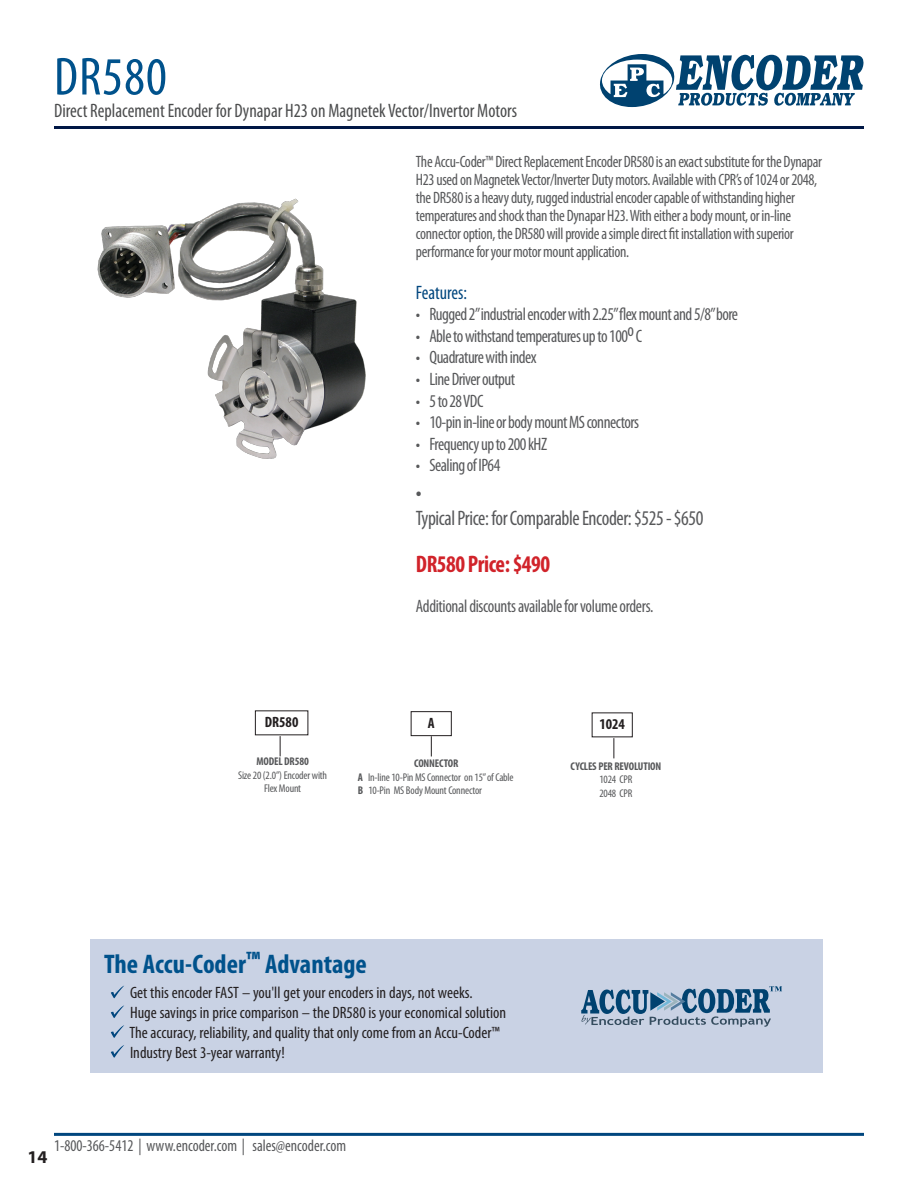
<style>
.page{position:relative;width:918px;height:1188px;background:#fff}
.page>*{position:absolute;margin:0;border:0;box-sizing:border-box;transform-origin:0 0}
.Heading_1{font:condensed 54px "Myriad Pro";letter-spacing:.02em;color:#00528c}
.t1{font:700 condensed 27px "Myriad Pro";color:#00528c}
.Body{font:700 condensed 24px "Myriad Pro";letter-spacing:-.02em;color:#d1232a;scale:.95 1}
.Body-2{font:condensed 24px "Myriad Pro";color:#57585a;scale:.95 1}
.Body-3{font:condensed 21px "Myriad Pro";letter-spacing:-.02em;color:#57585a;scale:.95 1}
.Intro_Body{font:condensed 19.5px "Myriad Pro";color:#4b4c4d;scale:.95 1}
.Heading_3{font:condensed 19.5px "Myriad Pro";color:#00467e;scale:.94 1}
.Body-4{font:condensed 18px "Myriad Pro";letter-spacing:-.03em;color:#57585a;scale:.95 1}
.Folio_Left{font:700 18px "Myriad Pro";color:#231f20}
.Body-5{font:condensed 16.5px/18px "Myriad Pro";letter-spacing:-.02em;color:#57585a;scale:.95 1}
.t2{font:condensed 16.5px "Myriad Pro";color:#231f20}
.Body-6{font:condensed 16.5px "Myriad Pro";color:#57585a;scale:.95 1}
.t3{font:700 condensed 15px "Myriad Pro";color:#231f20}
.t4{font:condensed 11.25px "Myriad Pro";letter-spacing:-.015em;color:#57585a}
.t5{font:700 condensed 11.25px "Myriad Pro";letter-spacing:-.015em;color:#57585a}
.s1{font-weight:700}
</style>
<div class="page">
<hr style="left:54px;top:1133px;width:810px;height:3px;background:#00467e">
<svg style="left:600px;top:54px;width:264px;height:53px"></svg>
<svg style="left:280px;top:736px;width:1px;height:20px"></svg>
<svg style="left:431px;top:736px;width:1px;height:20px"></svg>
<svg style="left:614px;top:738px;width:1px;height:20px"></svg>
<div style="left:411px;top:711px;width:41px;height:25px;border:1px solid #231f20"></div>
<hr style="left:54px;top:126px;width:810px;height:3px;background:#001745">
<img style="left:97px;top:198px;width:269px;height:261px">
<div style="left:91px;top:939px;width:732px;height:133px;background:#c9d2e4"></div>
<svg style="left:111px;top:985px;width:13px;height:13px"></svg>
<svg style="left:111px;top:1005px;width:13px;height:13px"></svg>
<svg style="left:111px;top:1025px;width:13px;height:13px"></svg>
<svg style="left:111px;top:1045px;width:13px;height:13px"></svg>
<svg style="left:581px;top:986px;width:201px;height:41px"></svg>
<p class="Heading_1" style="left:54px;top:44px;width:114px">DR580</p>
<p class="Intro_Body" style="left:54px;top:99px;width:489px">Direct Replacement Encoder for Dynapar H23 on Magnetek Vector/Invertor Motors</p>
<p class="Body-5" style="left:416px;top:152px;width:429px">The Accu-Coder™ Direct Replacement Encoder DR580 is an exact substitute for the Dynapar H23 used on Magnetek Vector/Inverter Duty motors. Available with CPR’s of 1024 or 2048, the DR580 is a heavy duty, rugged industrial encoder capable of withstanding higher temperatures and shock than the Dynapar H23. With either a body mount, or in-line connector option, the DR580 will provide a simple direct fit installation with superior performance for your motor mount application.</p>
<p class="Heading_3" style="left:416px;top:280px;width:56px">Features:</p>
<p class="Body-4" style="left:416px;top:303px;width:341px">• Rugged 2” industrial encoder with 2.25” flex mount and 5/8” bore</p>
<p class="Body-4" style="left:416px;top:325px;width:240px">• Able to withstand temperatures up to 100o C</p>
<p class="Body-4" style="left:416px;top:347px;width:128px">• Quadrature with index</p>
<p class="Body-4" style="left:416px;top:368px;width:106px">• Line Driver output</p>
<p class="Body-4" style="left:416px;top:390px;width:73px">• 5 to 28 VDC</p>
<p class="Body-4" style="left:416px;top:411px;width:236px">• 10-pin in-line or body mount MS connectors</p>
<p class="Body-4" style="left:416px;top:433px;width:140px">• Frequency up to 200 kHZ</p>
<p class="Body-4" style="left:416px;top:455px;width:90px">• Sealing of IP64</p>
<p class="Body-2" style="left:416px;top:478px;width:8px">•</p>
<p class="Body-3" style="left:416px;top:506px;width:304px">Typical Price: for Comparable Encoder: $525 - $650</p>
<p class="Body" style="left:416px;top:549px;width:143px">DR580 Price: $490</p>
<p class="Body-4" style="left:416px;top:595px;width:251px">Additional discounts available for volume orders.</p>
<p class="t3" style="left:265px;top:713px;width:35px">DR580</p>
<p class="t3" style="left:428px;top:713px;width:8px">A</p>
<p class="t5" style="left:414px;top:757px;width:46px">CONNECTOR</p>
<p class="t4" style="left:358px;top:770px;width:157px"><span class="s1">A</span> In-line 10-Pin MS Connector on 15” of Cable</p>
<p class="t4" style="left:358px;top:784px;width:126px"><span class="s1">B</span> 10-Pin MS Body Mount Connector</p>
<p class="t5" style="left:257px;top:754px;width:54px">MODEL DR580</p>
<p class="t4" style="left:238px;top:768px;width:91px">Size 20 (2.0”) Encoder with</p>
<p class="t4" style="left:264px;top:781px;width:39px">Flex Mount</p>
<p class="t3" style="left:599px;top:715px;width:27px">1024</p>
<p class="t5" style="left:571px;top:759px;width:92px">CYCLES PER REVOLUTION</p>
<p class="t4" style="left:599px;top:773px;width:35px">1024 CPR</p>
<p class="t4" style="left:599px;top:786px;width:35px">2048 CPR</p>
<p class="t1" style="left:104px;top:947px;width:264px">The Accu-Coder™ Advantage</p>
<p class="t2" style="left:130px;top:983px;width:344px">Get this encoder FAST – you'll get your encoders in days, not weeks.</p>
<p class="t2" style="left:130px;top:1003px;width:378px">Huge savings in price comparison – the DR580 is your economical solution</p>
<p class="t2" style="left:129px;top:1023px;width:372px">The accuracy, reliability, and quality that only come from an Accu-Coder™</p>
<p class="t2" style="left:130px;top:1042px;width:156px">Industry Best 3-year warranty!</p>
<p class="Folio_Left" style="left:27px;top:1145px;width:21px">14</p>
<p class="Body-6" style="left:54px;top:1136px;width:309px">1-800-366-5412 | www.encoder.com | sales@encoder.com</p>
</div>
